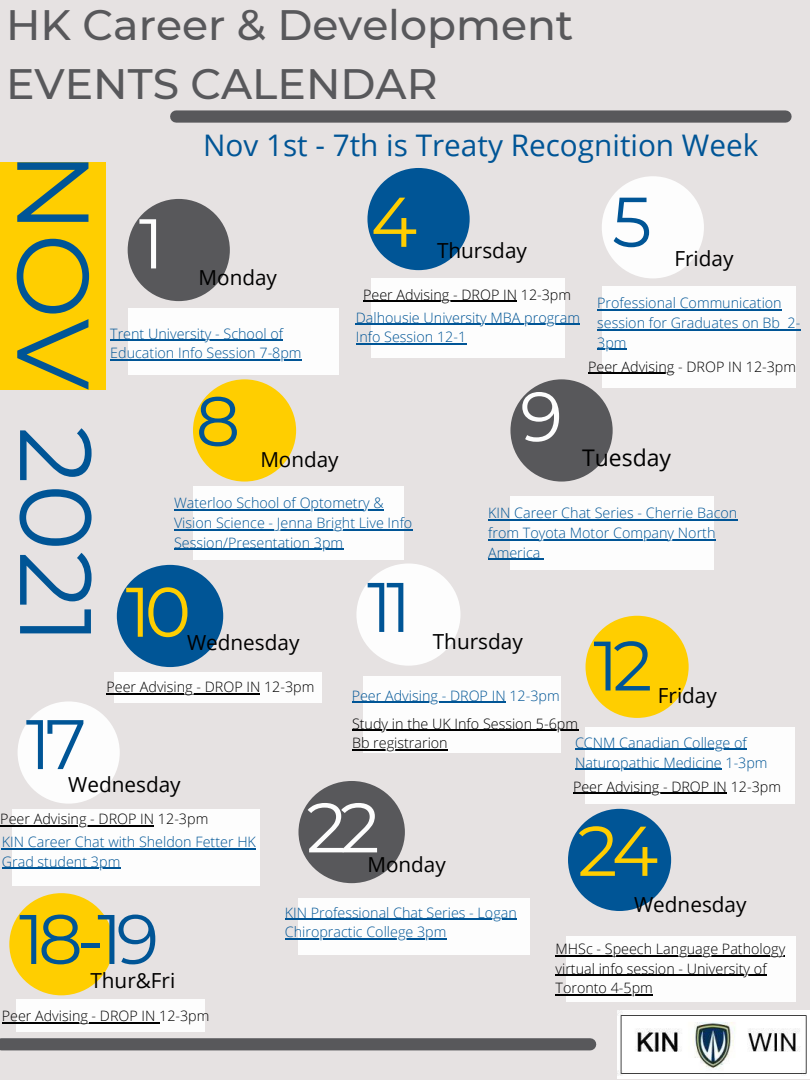
<style>
.page{position:relative;width:810px;height:1080px;background:#e6e2e2}
.page>*{position:absolute;margin:0;border:0;box-sizing:border-box;transform-origin:0 0}
.t1{font:101.75px "Montserrat";color:#005596}
.t2{font:101.25px "Montserrat";color:#005596}
.t3{font:70.25px "Montserrat";color:#ffce00}
.t4{font:70.25px "Montserrat";color:#fdfdfd}
.t5{font:70.25px "Montserrat";color:#005596}
.t6{font:70px "Montserrat";color:#005596}
.t7{font:70px "Montserrat";color:#ffce00}
.t8{font:70px "Montserrat";color:#fdfdfd}
.t9{font:69.94px "Montserrat";color:#005596}
.t10{font:69.94px "Montserrat";color:#fdfdfd}
.t11{font:69.88px "Montserrat";color:#005596}
.t12{font:500 42.5px "Montserrat";color:#58585b}
.t13{font:29.75px "Open Sans";color:#005596}
.t14{font:22.94px "Open Sans";color:#000}
.t15{font:20.75px "Open Sans";color:#000}
.t16{font:20.69px "Open Sans";color:#000}
.t17{font:300 14.31px/19.7px "Open Sans";color:#005596}
.t18{font:300 14.31px/19.7px "Open Sans";color:#000}
</style>
<div class="page">
<div style="left:176px;top:110px;width:610px;height:13px;background:#58585b"></div>
<div style="left:1px;top:1038px;width:589px;height:12px;background:#58585b"></div>
<img style="left:617px;top:1010px;width:193px;height:68px">
<div style="left:0;top:163px;width:106px;height:227px;background:#ffce00"></div>
<div style="left:128px;top:199px;width:102px;height:102px;background:#58585b;border-radius:50%"></div>
<div style="left:367px;top:168px;width:103px;height:102px;background:#005596;border-radius:50%"></div>
<div style="left:602px;top:176px;width:102px;height:102px;background:#fdfdfd;border-radius:50%"></div>
<div style="left:128px;top:308px;width:211px;height:67px;background:#fdfdfd"></div>
<div style="left:371px;top:278px;width:194px;height:79px;background:#fdfdfd"></div>
<div style="left:602px;top:286px;width:193px;height:101px;background:#fdfdfd"></div>
<div style="left:510px;top:379px;width:103px;height:103px;background:#58585b;border-radius:50%"></div>
<div style="left:117px;top:565px;width:106px;height:102px;background:#005596;border-radius:50%"></div>
<div style="left:12px;top:809px;width:247px;height:76px;background:#fdfdfd"></div>
<div style="left:298px;top:781px;width:107px;height:102px;background:#58585b;border-radius:50%"></div>
<div style="left:9px;top:893px;width:104px;height:102px;background:#ffce00;border-radius:50%"></div>
<div style="left:114px;top:672px;width:208px;height:30px;background:#fdfdfd"></div>
<div style="left:566px;top:936px;width:230px;height:65px;background:#fdfdfd"></div>
<div style="left:298px;top:898px;width:231px;height:56px;background:#fdfdfd"></div>
<div style="left:586px;top:616px;width:103px;height:102px;background:#ffce00;border-radius:50%"></div>
<div style="left:568px;top:809px;width:103px;height:102px;background:#005596;border-radius:50%"></div>
<div style="left:363px;top:676px;width:198px;height:77px;background:#fdfdfd"></div>
<div style="left:510px;top:496px;width:204px;height:74px;background:#fdfdfd"></div>
<div style="left:193px;top:379px;width:103px;height:103px;background:#ffce00;border-radius:50%"></div>
<div style="left:193px;top:486px;width:210px;height:74px;background:#fdfdfd"></div>
<div style="left:586px;top:728px;width:209px;height:76px;background:#fdfdfd"></div>
<hr style="left:575px;top:749px;width:172px;height:1px;background:#005596">
<hr style="left:575px;top:768px;width:147px;height:2px;background:#005596">
<hr style="left:285px;top:919px;width:232px;height:1px;background:#005596">
<hr style="left:285px;top:938px;width:161px;height:2px;background:#005596">
<div style="left:356px;top:563px;width:105px;height:103px;background:#fdfdfd;border-radius:50%"></div>
<hr style="left:356px;top:324px;width:224px;height:1px;background:#005596">
<hr style="left:356px;top:343px;width:110px;height:2px;background:#005596">
<hr style="left:110px;top:340px;width:173px;height:1px;background:#005596">
<hr style="left:110px;top:359px;width:192px;height:2px;background:#005596">
<hr style="left:363px;top:301px;width:154px;height:1px;background:#000">
<hr style="left:597px;top:309px;width:185px;height:2px;background:#005596">
<hr style="left:597px;top:329px;width:183px;height:1px;background:#005596">
<svg style="left:780px;top:329px;width:20px;height:1px"></svg>
<hr style="left:597px;top:349px;width:30px;height:1px;background:#005596">
<hr style="left:588px;top:373px;width:86px;height:1px;background:#000">
<div style="left:16px;top:999px;width:189px;height:33px;background:#fdfdfd"></div>
<hr style="left:2px;top:1022px;width:157px;height:1px;background:#000">
<hr style="left:556px;top:955px;width:229px;height:1px;background:#000">
<hr style="left:556px;top:974px;width:211px;height:2px;background:#000">
<hr style="left:556px;top:994px;width:97px;height:2px;background:#000">
<hr style="left:174px;top:509px;width:210px;height:2px;background:#005596">
<hr style="left:174px;top:529px;width:238px;height:1px;background:#005596">
<hr style="left:174px;top:549px;width:169px;height:1px;background:#005596">
<hr style="left:488px;top:519px;width:249px;height:2px;background:#005596">
<hr style="left:488px;top:539px;width:228px;height:1px;background:#005596">
<hr style="left:488px;top:559px;width:53px;height:1px;background:#005596">
<hr style="left:106px;top:693px;width:154px;height:1px;background:#000">
<hr style="left:352px;top:701px;width:154px;height:2px;background:#005596">
<hr style="left:352px;top:729px;width:226px;height:2px;background:#000">
<hr style="left:352px;top:749px;width:96px;height:2px;background:#000">
<hr style="left:573px;top:793px;width:154px;height:1px;background:#000">
<div style="left:18px;top:701px;width:102px;height:103px;background:#fdfdfd;border-radius:50%"></div>
<hr style="left:2px;top:848px;width:254px;height:1px;background:#005596">
<hr style="left:2px;top:868px;width:118px;height:1px;background:#005596">
<hr style="left:0;top:825px;width:154px;height:2px;background:#000">
<p class="t12" style="left:6px;top:-1px;width:569px">HK Career &amp; Development</p>
<p class="t12" style="left:6px;top:58px;width:433px">EVENTS CALENDAR</p>
<p class="t13" style="left:203px;top:124px;width:557px">Nov 1st - 7th is Treaty Recognition Week</p>
<p class="t1" style="left:116px;top:151px;width:241px;rotate:90deg">NOV</p>
<p class="t2" style="left:118px;top:426px;width:220px;rotate:90deg">2021</p>
<p class="t3" style="left:371px;top:179px;width:48px">4</p>
<p class="t5" style="left:612px;top:179px;width:41px">5</p>
<p class="t4" style="left:139px;top:200px;width:27px">1</p>
<p class="t15" style="left:437px;top:236px;width:91px">Thursday</p>
<p class="t15" style="left:674px;top:244px;width:61px">Friday</p>
<p class="t16" style="left:199px;top:262px;width:80px">Monday</p>
<p class="t18" style="left:363px;top:284px;width:209px">Peer Advising - DROP IN 12-3pm</p>
<p class="t17" style="left:597px;top:293px;width:205px">Professional Communication session for Graduates on Bb 2-<br>3pm</p>
<p class="t18" style="left:588px;top:356px;width:209px">Peer Advising - DROP IN 12-3pm</p>
<p class="t17" style="left:356px;top:307px;width:226px">Dalhousie University MBA program<br>Info Session 12-1</p>
<p class="t17" style="left:110px;top:323px;width:193px">Trent University - School of<br>Education Info Session 7-8pm</p>
<p class="t10" style="left:520px;top:374px;width:44px">9</p>
<p class="t11" style="left:196px;top:378px;width:46px">8</p>
<p class="t14" style="left:582px;top:442px;width:90px">Tuesday</p>
<p class="t16" style="left:260px;top:445px;width:80px">Monday</p>
<p class="t17" style="left:174px;top:493px;width:240px">Waterloo School of Optometry &amp;<br>Vision Science - Jenna Bright Live Info<br>Session/Presentation 3pm</p>
<p class="t17" style="left:488px;top:503px;width:251px">KIN Career Chat Series - Cherrie Bacon from Toyota Motor Company North<br>America</p>
<p class="t6" style="left:367px;top:564px;width:46px">11</p>
<p class="t7" style="left:126px;top:569px;width:67px">10</p>
<p class="t15" style="left:433px;top:627px;width:91px">Thursday</p>
<p class="t15" style="left:187px;top:628px;width:114px">Wednesday</p>
<p class="t11" style="left:593px;top:623px;width:61px">12</p>
<p class="t18" style="left:106px;top:677px;width:209px">Peer Advising - DROP IN 12-3pm</p>
<p class="t15" style="left:658px;top:681px;width:61px">Friday</p>
<p class="t17" style="left:352px;top:685px;width:209px">Peer Advising - DROP IN 12-3pm</p>
<p class="t18" style="left:352px;top:713px;width:228px">Study in the UK Info Session 5-6pm<br>Bb registrarion</p>
<p class="t18" style="left:573px;top:776px;width:209px">Peer Advising - DROP IN 12-3pm</p>
<p class="t9" style="left:26px;top:701px;width:62px">17</p>
<p class="t15" style="left:68px;top:769px;width:114px">Wednesday</p>
<p class="t17" style="left:2px;top:832px;width:256px">KIN Career Chat with Sheldon Fetter HK<br>Grad student 3pm</p>
<p class="t17" style="left:575px;top:732px;width:194px">CCNM Canadian College of<br>Naturopathic Medicine 1-3pm</p>
<p class="t8" style="left:306px;top:785px;width:75px">22</p>
<p class="t18" style="left:0;top:809px;width:209px">Peer Advising - DROP IN 12-3pm</p>
<p class="t3" style="left:578px;top:808px;width:82px">24</p>
<p class="t16" style="left:367px;top:850px;width:80px">Monday</p>
<p class="t6" style="left:19px;top:896px;width:141px">18-19</p>
<p class="t15" style="left:90px;top:966px;width:86px">Thur&amp;Fri</p>
<p class="t18" style="left:2px;top:1006px;width:209px">Peer Advising - DROP IN 12-3pm</p>
<p class="t17" style="left:285px;top:902px;width:233px">KIN Professional Chat Series - Logan<br>Chiropractic College 3pm</p>
<p class="t15" style="left:634px;top:890px;width:114px">Wednesday</p>
<p class="t18" style="left:556px;top:938px;width:231px">MHSc - Speech Language Pathology virtual info session - University of<br>Toronto 4-5pm</p>
</div>
